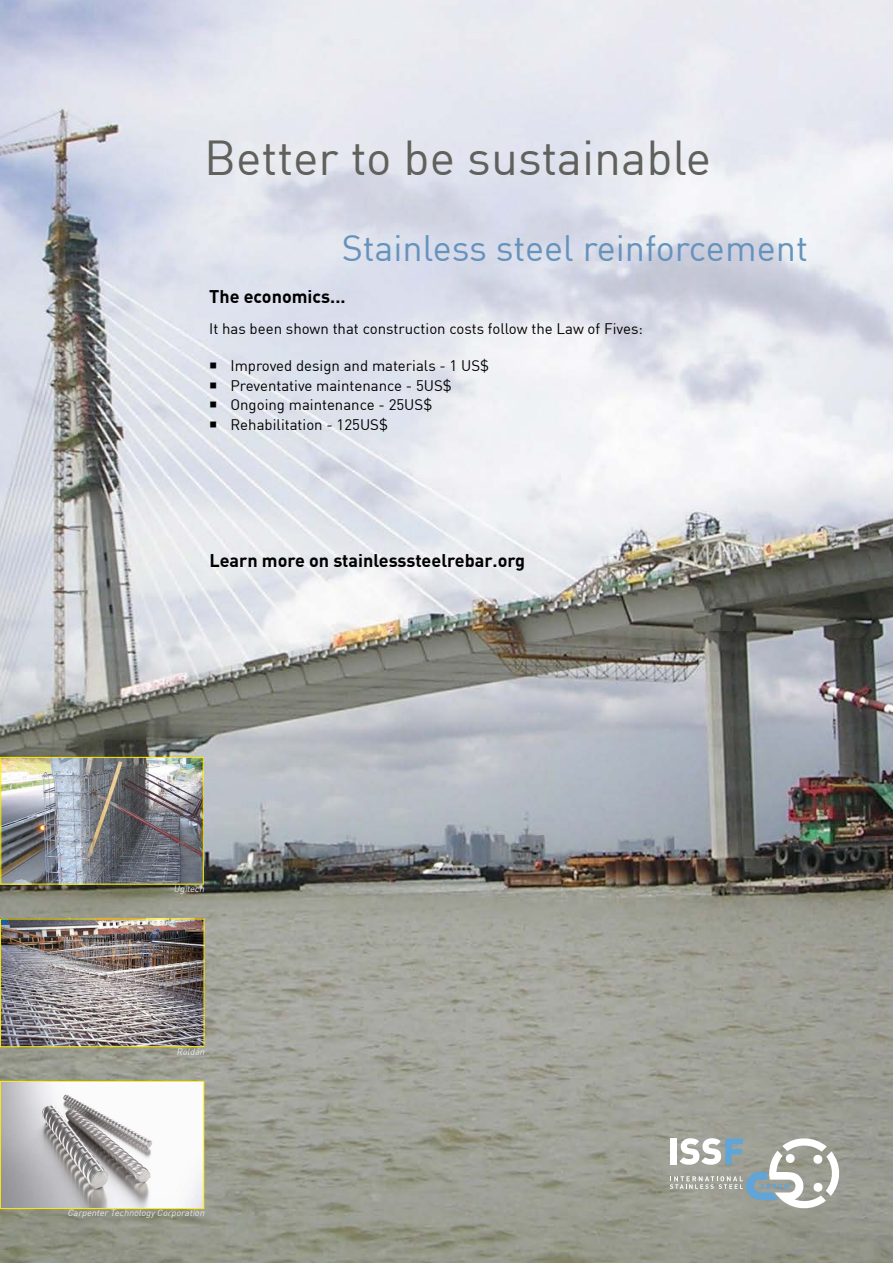
<style>
.page{position:relative;width:893px;height:1263px;background:#fff}
.page>*{position:absolute;margin:0;border:0;box-sizing:border-box;transform-origin:0 0}
.t1{font:48px "DIN";color:#60605c}
.t2{font:36px "DIN";color:#6693bc}
.t3{font:700 18px "DIN";color:#000}
._03_Body_text{font:15px "DIN";color:#000}
._04_Pictures{font:italic 9px "DIN";color:#eaeaea}
</style>
<div class="page">
<img style="left:0;top:0;width:893px;height:1263px">
<svg style="left:670px;top:1135px;width:172px;height:76px"></svg>
<img style="left:2px;top:759px;width:200px;height:123px">
<div style="left:0;top:757px;width:204px;height:127px;border:1px solid #ffed00"></div>
<img style="left:2px;top:920px;width:200px;height:125px">
<div style="left:0;top:918px;width:204px;height:129px;border:1px solid #ffed00"></div>
<img style="left:2px;top:1083px;width:200px;height:124px">
<div style="left:0;top:1081px;width:204px;height:128px;border:1px solid #ffed00"></div>
<svg style="left:210px;top:362px;width:6px;height:6px"></svg>
<svg style="left:210px;top:382px;width:6px;height:6px"></svg>
<svg style="left:210px;top:402px;width:6px;height:6px"></svg>
<svg style="left:210px;top:422px;width:6px;height:6px"></svg>
<h1 class="t1" style="left:204px;top:127px;width:509px">Better to be sustainable</h1>
<h2 class="t2" style="left:342px;top:226px;width:468px">Stainless steel reinforcement</h2>
<p class="t3" style="left:209px;top:285px;width:138px">The economics...</p>
<p class="_03_Body_text" style="left:209px;top:319px;width:435px">It has been shown that construction costs follow the Law of Fives:</p>
<p class="_03_Body_text" style="left:230px;top:356px;width:260px">Improved design and materials - 1 US$</p>
<p class="_03_Body_text" style="left:230px;top:376px;width:223px">Preventative maintenance - 5US$</p>
<p class="_03_Body_text" style="left:230px;top:396px;width:203px">Ongoing maintenance - 25US$</p>
<p class="_03_Body_text" style="left:230px;top:415px;width:159px">Rehabilitation - 125US$</p>
<p class="t3" style="left:209px;top:549px;width:317px">Learn more on stainlesssteelrebar.org</p>
<p class="_04_Pictures" style="left:174px;top:883px;width:34px">Ugitech</p>
<p class="_04_Pictures" style="left:176px;top:1046px;width:32px">Roldán</p>
<p class="_04_Pictures" style="left:68px;top:1207px;width:141px">CarpenterTechnology Corporation</p>
</div>
